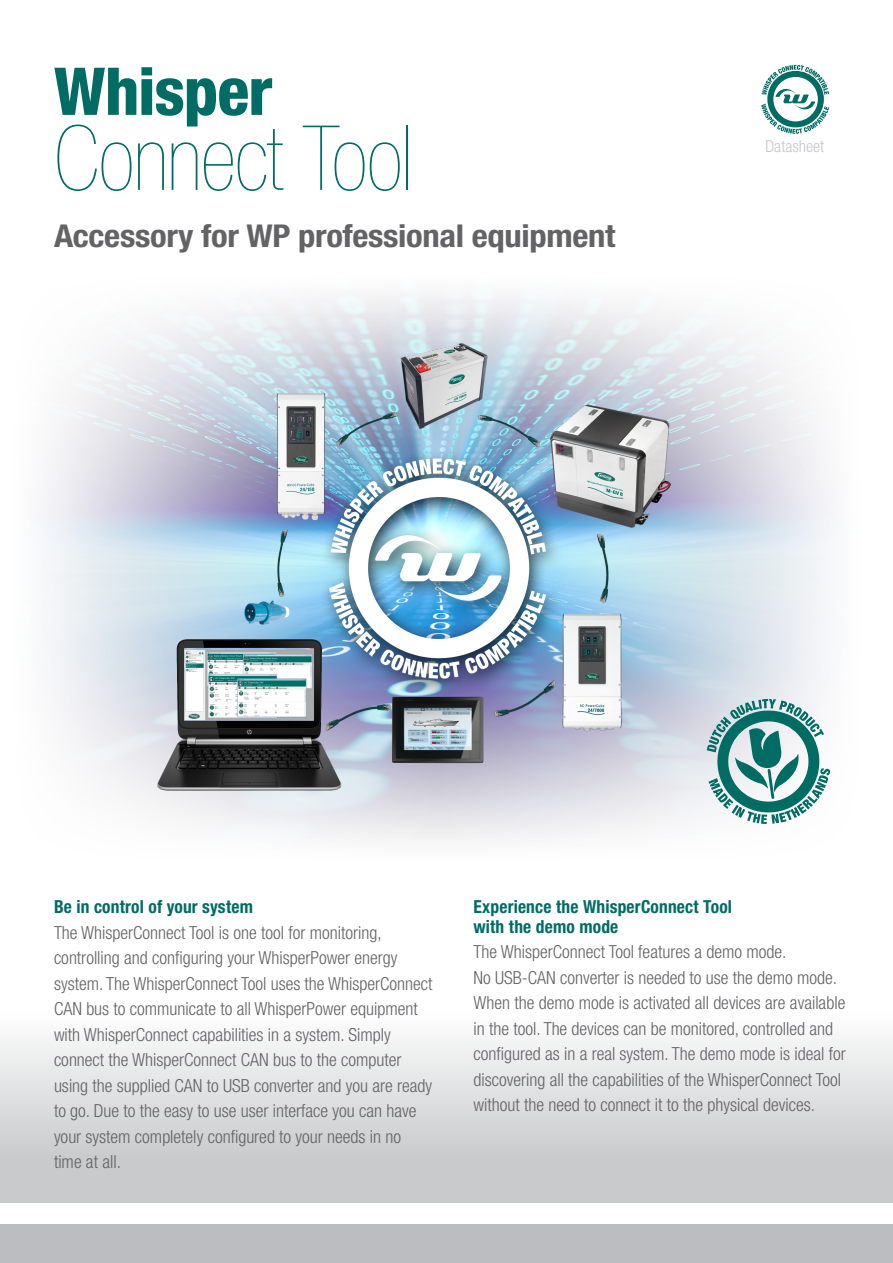
<style>
.page{position:relative;width:893px;height:1263px;background:#fff}
.page>*{position:absolute;margin:0;border:0;box-sizing:border-box;transform-origin:0 0}
.Hoofdkop_Klein_vet{font:200 condensed 90px "Helvetica Neue LT Pro";letter-spacing:-.015em;color:#006c64}
.Hoofdkop_Klein_vet-2{font:800 condensed 66px "Helvetica Neue LT Pro";letter-spacing:-.015em;color:#006c64}
.t1{font:700 condensed 31.5px "Helvetica Neue LT Pro";letter-spacing:-.01em;color:#636366;scale:1.1 1}
.t2{font:300 condensed 18px/25.5px "Helvetica Neue";color:#636366}
.Body_nieuw{font:700 condensed 18px/19.5px "Helvetica Neue";letter-spacing:.01em;color:#006c64}
.t3{font:300 condensed 16.5px "Helvetica Neue";color:#c5c6c8}
</style>
<div class="page">
<div style="left:0;top:1011px;width:893px;height:192px;background:linear-gradient(to bottom,#fcfcfc,#c0c1c4)"></div>
<div style="left:0;top:1224px;width:893px;height:39px;background:#bcbdc0"></div>
<img style="left:43px;top:294px;width:788px;height:547px">
<svg style="left:761px;top:65px;width:68px;height:69px"></svg>
<svg style="left:707px;top:699px;width:123px;height:125px"></svg>
<p class="Hoofdkop_Klein_vet-2" style="left:54px;top:51px;width:220px">Whisper</p>
<p class="Hoofdkop_Klein_vet" style="left:54px;top:109px;width:361px">Connect Tool</p>
<p class="t1" style="left:54px;top:217px;width:512px">Accessory for WP professional equipment</p>
<p class="t3" style="left:765px;top:136px;width:60px">Datasheet</p>
<p class="Body_nieuw" style="left:54px;top:897px;width:200px">Be in control of your system</p>
<p class="t2" style="left:54px;top:920px;width:380px">The WhisperConnect Tool is one tool for monitoring, controlling and configuring your WhisperPower energy system. The WhisperConnect Tool uses the WhisperConnect CAN bus to communicate to all WhisperPower equipment with WhisperConnect capabilities in a system. Simply connect the WhisperConnect CAN bus to the computer using the supplied CAN to USB converter and you are ready to go. Due to the easy to use user interface you can have your system completely configured to your needs in no time at all.</p>
<p class="Body_nieuw" style="left:473px;top:897px;width:260px">Experience the WhisperConnect Tool with the demo mode</p>
<p class="t2" style="left:473px;top:939px;width:374px">The WhisperConnect Tool features a demo mode.<br>No USB-CAN converter is needed to use the demo mode.<br>When the demo mode is activated all devices are available in the tool. The devices can be monitored, controlled and configured as in a real system. The demo mode is ideal for discovering all the capabilities of the WhisperConnect Tool without the need to connect it to the physical devices.</p>
</div>
